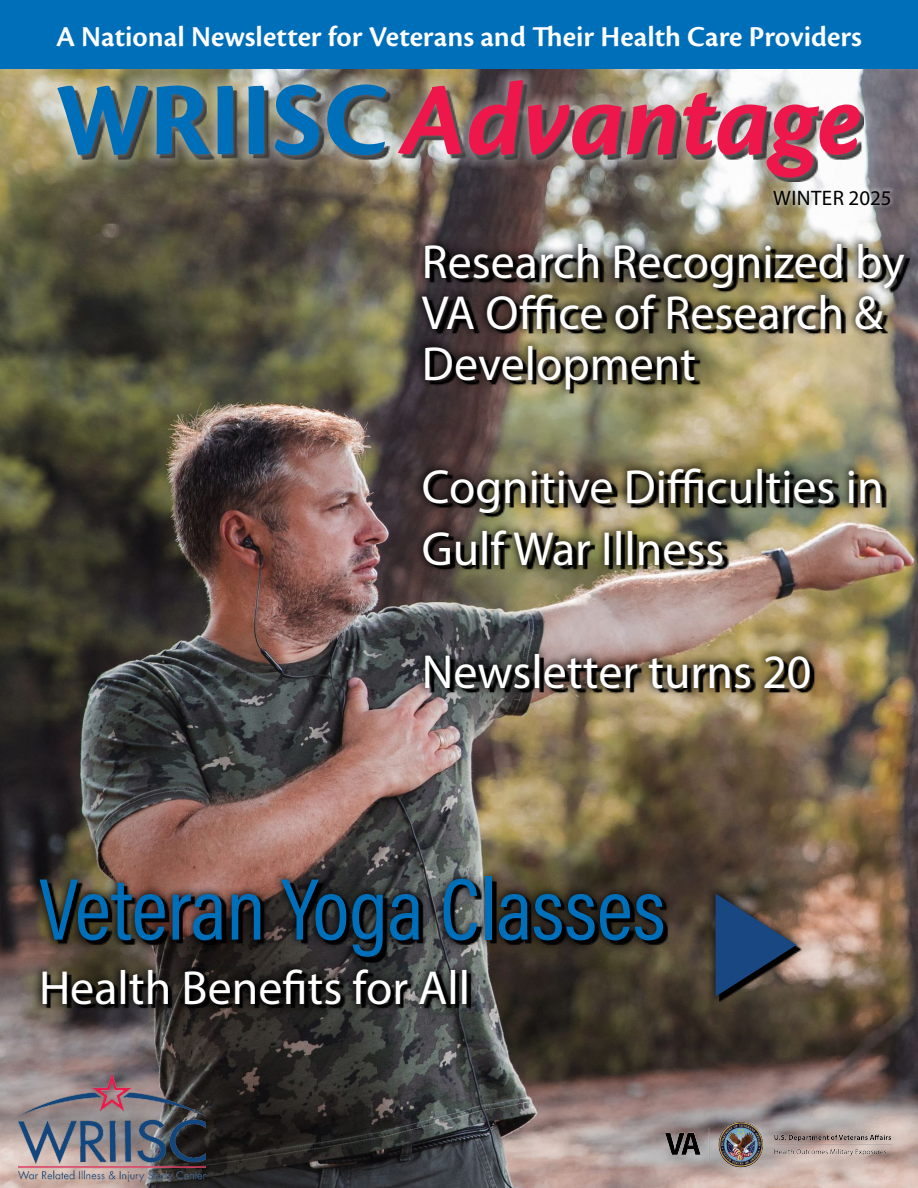
<style>
.page{position:relative;width:918px;height:1188px;background:#fff}
.page>*{position:absolute;margin:0;border:0;box-sizing:border-box;transform-origin:0 0}
.t1{font:italic 700 108px "Cronos Pro";color:#ed174c}
.Bulleted_list_for_cover{font:88.5px "Acumin Pro Cond";letter-spacing:-.005em;color:#006fba}
.Bulleted_list_for_cover-2{font:48px/51px "Myriad Pro";color:#fff}
.t2{font:600 30px "Cronos Pro";color:#fff}
.t3{font:21px "Myriad Pro";letter-spacing:.02em;color:#000}
.s1{font-style:normal;color:#006fba}
</style>
<div class="page">
<img style="left:0;top:69px;width:918px;height:1119px">
<div style="left:43px;top:67px;width:831px;height:125px;background:#fff;opacity:.5"></div>
<div style="left:0;top:0;width:918px;height:69px;background:#006fba"></div>
<div style="left:30px;top:870px;width:642px;height:145px;background:#000;opacity:.75"></div>
<div style="left:413px;top:234px;width:501px;height:462px;background:#000;opacity:.75"></div>
<img style="left:19px;top:1074px;width:186px;height:108px">
<img style="left:652px;top:1103px;width:266px;height:84px">
<div style="left:771px;top:187px;width:123px;height:21px;background:#fff;opacity:.5"></div>
<div style="left:705px;top:884px;width:101px;height:121px;background:#000;opacity:.75"></div>
<svg style="left:716px;top:893px;width:80px;height:104px;background:#394860"></svg>
<p class="t2" style="left:56px;top:20px;width:807px">A National Newsletter for Veterans and Their Health Care Providers</p>
<p class="t1" style="left:55px;top:58px;width:809px"><span class="s1">WRIISC</span>Advantage</p>
<p class="t3" style="left:773px;top:185px;width:120px">WINTER 2025</p>
<p class="Bulleted_list_for_cover-2" style="left:422px;top:236px;width:484px">Research Recognized by<br>VA Office of Research &amp;<br>Development</p>
<p class="Bulleted_list_for_cover-2" style="left:422px;top:461px;width:463px">Cognitive Difficulties in</p>
<p class="Bulleted_list_for_cover-2" style="left:422px;top:523px;width:304px">Gulf War Illness</p>
<p class="Bulleted_list_for_cover-2" style="left:422px;top:646px;width:391px">Newsletter turns 20</p>
<p class="Bulleted_list_for_cover" style="left:39px;top:852px;width:628px">Veteran Yoga Classes</p>
<p class="Bulleted_list_for_cover-2" style="left:39px;top:962px;width:433px">Health Benefits for All</p>
</div>
